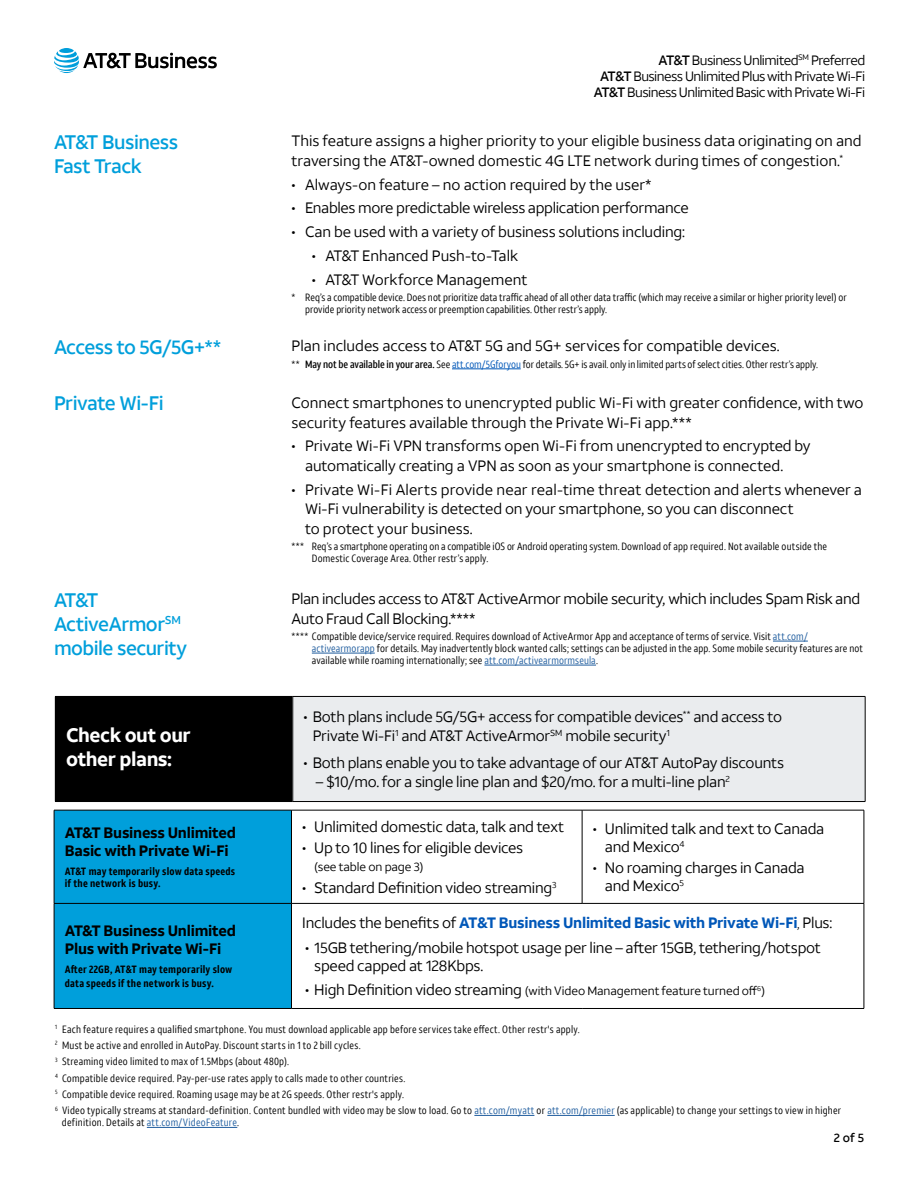
<style>
.page{position:relative;width:918px;height:1188px;background:#fff}
.page>*{position:absolute;margin:0;border:0;box-sizing:border-box;transform-origin:0 0}
.t1{font:500 19.5px/24px "ATT Aleck Sans";letter-spacing:-.025em;color:#009fdb}
.t2{font:700 19.5px/24px "ATT Aleck Sans";letter-spacing:-.025em;color:#fff}
.t3{font:15px/19.5px "ATT Aleck Sans";letter-spacing:-.015em;color:#000}
.t4{font:700 15px/18px "ATT Aleck Sans";letter-spacing:-.02em;color:#000}
.t5{font:700 15px "ATT Aleck Sans";letter-spacing:-.02em;color:#0057b8}
.t6{font:13.5px/16.2px "ATT Aleck Sans";letter-spacing:-.035em;color:#000;text-align:right}
.t7{font:12px "ATT Aleck Sans";letter-spacing:-.005em;color:#000}
.t8{font:500 12px "ATT Aleck Sans";color:#000}
.t9{font:10.5px/16.4px "ATT Aleck Cd";letter-spacing:.015em;color:#000}
.t10{font:10.5px "ATT Aleck Cd";letter-spacing:-.005em;color:#000}
.t11{font:700 10.5px/12px "ATT Aleck Cd";letter-spacing:.02em;color:#000}
.s1{font-weight:500}
.s2{color:#0057b8}
.s3{color:#215e9f}
.s4{font-weight:400;color:#000}
.s5{font-weight:300;color:#000}
.s6{font-size:15px}
</style>
<div class="page">
<svg style="left:54px;top:48px;width:163px;height:25px"></svg>
<hr style="left:452px;top:369px;width:69px;height:1px;background:#0057b8">
<hr style="left:773px;top:641px;width:35px;height:1px;background:#215e9f">
<hr style="left:312px;top:653px;width:63px;height:1px;background:#215e9f">
<hr style="left:484px;top:665px;width:112px;height:1px;background:#215e9f">
<hr style="left:474px;top:1115px;width:60px;height:1px;background:#215e9f">
<hr style="left:547px;top:1115px;width:68px;height:1px;background:#215e9f">
<hr style="left:147px;top:1127px;width:90px;height:1px;background:#215e9f">
<div style="left:55px;top:811px;width:236px;height:197px;background:#009fdb"></div>
<hr style="left:54px;top:810px;width:237px;height:1px;background:#000">
<hr style="left:54px;top:810px;width:1px;height:93px;background:#000">
<hr style="left:291px;top:810px;width:291px;height:1px;background:#000">
<hr style="left:291px;top:810px;width:1px;height:93px;background:#000">
<hr style="left:582px;top:810px;width:282px;height:1px;background:#000">
<hr style="left:582px;top:810px;width:1px;height:93px;background:#000">
<hr style="left:864px;top:810px;width:1px;height:93px;background:#000">
<hr style="left:54px;top:903px;width:237px;height:1px;background:#000">
<hr style="left:54px;top:903px;width:1px;height:105px;background:#000">
<hr style="left:291px;top:903px;width:291px;height:1px;background:#000">
<hr style="left:291px;top:903px;width:1px;height:105px;background:#000">
<hr style="left:582px;top:903px;width:282px;height:1px;background:#000">
<hr style="left:864px;top:903px;width:1px;height:105px;background:#000">
<hr style="left:54px;top:1008px;width:237px;height:1px;background:#000">
<hr style="left:291px;top:1008px;width:291px;height:1px;background:#000">
<hr style="left:582px;top:1008px;width:282px;height:1px;background:#000">
<div style="left:55px;top:696px;width:238px;height:106px;background:#000"></div>
<div style="left:293px;top:696px;width:572px;height:106px;background:#eaecee"></div>
<hr style="left:293px;top:696px;width:572px;height:1px;background:#000">
<hr style="left:865px;top:697px;width:1px;height:104px;background:#000">
<hr style="left:293px;top:801px;width:572px;height:1px;background:#000">
<h1 class="t1" style="left:54px;top:130px;width:126px">AT&amp;T Business<br>Fast Track</h1>
<h1 class="t1" style="left:54px;top:335px;width:169px">Access to 5G/5G+**</h1>
<h1 class="t1" style="left:54px;top:392px;width:111px">Private Wi-Fi</h1>
<h1 class="t1" style="left:54px;top:588px;width:135px">AT&amp;T<br>ActiveArmor<sup>SM </sup>mobile security</h1>
<h1 class="t2" style="left:66px;top:723px;width:126px">Check out our other plans:</h1>
<p class="t4" style="left:65px;top:824px;width:173px">AT&amp;T Business Unlimited<br>Basic with Private Wi-Fi</p>
<p class="t11" style="left:65px;top:865px;width:172px">AT&amp;T may temporarily slow data speeds if the network is busy.</p>
<p class="t4" style="left:65px;top:922px;width:173px">AT&amp;T Business Unlimited<br>Plus with Private Wi-Fi</p>
<p class="t11" style="left:65px;top:963px;width:169px;line-height:13.5px">After 22GB, AT&amp;T may temporarily slow data speeds if the network is busy.</p>
<p class="t6" style="left:594px;top:52px;width:273px"><span class="s1">AT&amp;T</span> Business Unlimited<sup>SM</sup> Preferred<br><span class="s1">AT&amp;T</span> Business Unlimited Plus with Private Wi-Fi<br><span class="s1">AT&amp;T</span> Business Unlimited Basic with Private Wi-Fi</p>
<p class="t3" style="left:292px;top:131px;width:572px">This feature assigns a higher priority to your eligible business data originating on and traversing the AT&amp;T-owned domestic 4G LTE network during times of congestion.<sup>*</sup></p>
<p class="t3" style="left:292px;top:175px;width:362px">• Always-on feature – no action required by the user*</p>
<p class="t3" style="left:292px;top:198px;width:399px">• Enables more predictable wireless application performance</p>
<p class="t3" style="left:292px;top:222px;width:395px">• Can be used with a variety of business solutions including:</p>
<p class="t3" style="left:312px;top:246px;width:208px">• AT&amp;T Enhanced Push-to-Talk</p>
<p class="t3" style="left:312px;top:270px;width:217px">• AT&amp;T Workforce Management</p>
<p class="t9" style="left:305px;top:291px;width:543px;line-height:12px;text-indent:-14px">* Req’s a compatible device. Does not prioritize data traffic ahead of all other data traffic (which may receive a similar or higher priority level) or provide priority network access or preemption capabilities. Other restr’s apply.</p>
<p class="t3" style="left:292px;top:336px;width:490px">Plan includes access to AT&amp;T 5G and 5G+ services for compatible devices.</p>
<p class="t10" style="left:292px;top:358px;width:528px">** <span class="s1">May not be available in your area.</span> See <span class="s2">att.com/5Gforyou</span> for details. 5G+ is avail. only in limited parts of select cities. Other restr’s apply.</p>
<p class="t3" style="left:292px;top:393px;width:573px">Connect smartphones to unencrypted public Wi-Fi with greater confidence, with two security features available through the Private Wi-Fi app.***</p>
<p class="t3" style="left:305px;top:436px;width:507px;text-indent:-14px">• Private Wi-Fi VPN transforms open Wi-Fi from unencrypted to encrypted by automatically creating a VPN as soon as your smartphone is connected.</p>
<p class="t3" style="left:305px;top:480px;width:558px;text-indent:-14px">• Private Wi-Fi Alerts provide near real-time threat detection and alerts whenever a<br>Wi-Fi vulnerability is detected on your smartphone, so you can disconnect<br>to protect your business.</p>
<p class="t9" style="left:312px;top:540px;width:517px;line-height:12px;text-indent:-20px">*** Req’s a smartphone operating on a compatible iOS or Android operating system. Download of app required. Not available outside the<br>Domestic Coverage Area. Other restr’s apply.</p>
<p class="t3" style="left:292px;top:589px;width:570px">Plan includes access to AT&amp;T ActiveArmor mobile security, which includes Spam Risk and<br>Auto Fraud Call Blocking.****</p>
<p class="t9" style="left:312px;top:630px;width:553px;line-height:12px;text-indent:-20px">**** Compatible device/service required. Requires download of ActiveArmor App and acceptance of terms of service. Visit <span class="s3">att.com/ activearmorapp</span> for details. May inadvertently block wanted calls; settings can be adjusted in the app. Some mobile security features are not available while roaming internationally; see <span class="s3">att.com/activearmormseula</span>.</p>
<p class="t3" style="left:313px;top:707px;width:471px;text-indent:-9px">• Both plans include 5G/5G+ access for compatible devices<sup>**</sup> and access to<br>Private Wi-Fi<sup>1</sup> and AT&amp;T ActiveArmor<sup>SM</sup> mobile security<sup>1</sup></p>
<p class="t3" style="left:304px;top:753px;width:482px">• Both plans enable you to take advantage of our AT&amp;T AutoPay discounts</p>
<p class="t3" style="left:316px;top:772px;width:416px">– $10/mo. for a single line plan and $20/mo. for a multi-line plan<sup>2</sup></p>
<p class="t3" style="left:302px;top:817px;width:264px">• Unlimited domestic data, talk and text</p>
<p class="t3" style="left:302px;top:838px;width:222px">• Up to 10 lines for eligible devices</p>
<p class="t7" style="left:314px;top:860px;width:111px">(see table on page 3)</p>
<p class="t3" style="left:302px;top:878px;width:256px">• Standard Definition video streaming<sup>3</sup></p>
<p class="t3" style="left:605px;top:819px;width:221px;line-height:18px;text-indent:-12px">• Unlimited talk and text to Canada and Mexico<sup>4</sup></p>
<p class="t3" style="left:605px;top:859px;width:201px;line-height:18px;text-indent:-12px">• No roaming charges in Canada and Mexico<sup>5</sup></p>
<p class="t5" style="left:302px;top:913px;width:532px"><span class="s4">Includes the benefits of</span> AT&amp;T Business Unlimited Basic with Private Wi-Fi<span class="s5">,</span> <span class="s4">Plus:</span></p>
<p class="t3" style="left:314px;top:938px;width:508px;line-height:18px;text-indent:-9px">• 15GB tethering/mobile hotspot usage per line – after 15GB, tethering/hotspot speed capped at 128Kbps.</p>
<p class="t7" style="left:305px;top:984px;width:462px"><span class="s6">• High Definition video streaming</span> (with Video Management feature turned off<sup>6</sup>)</p>
<p class="t9" style="left:55px;top:1021px;width:788px"><sup>1</sup> Each feature requires a qualified smartphone. You must download applicable app before services take effect. Other restr's apply.<br><sup>2</sup> Must be active and enrolled in AutoPay. Discount starts in 1 to 2 bill cycles.<br><sup>3</sup> Streaming video limited to max of 1.5Mbps (about 480p).<br><sup>4</sup> Compatible device required. Pay-per-use rates apply to calls made to other countries.<br><sup>5</sup> Compatible device required. Roaming usage may be at 2G speeds. Other restr's apply.<br><sup>6</sup> Video typically streams at standard-definition. Content bundled with video may be slow to load. Go to <span class="s3">att.com/myatt</span> or <span class="s3">att.com/premier</span> (as applicable) to change your settings to view in higher</p>
<p class="t9" style="left:62px;top:1114px;width:179px">definition. Details at <span class="s3">att.com/VideoFeature</span>.</p>
<p class="t8" style="left:834px;top:1130px;width:32px">2 of 5</p>
</div>
